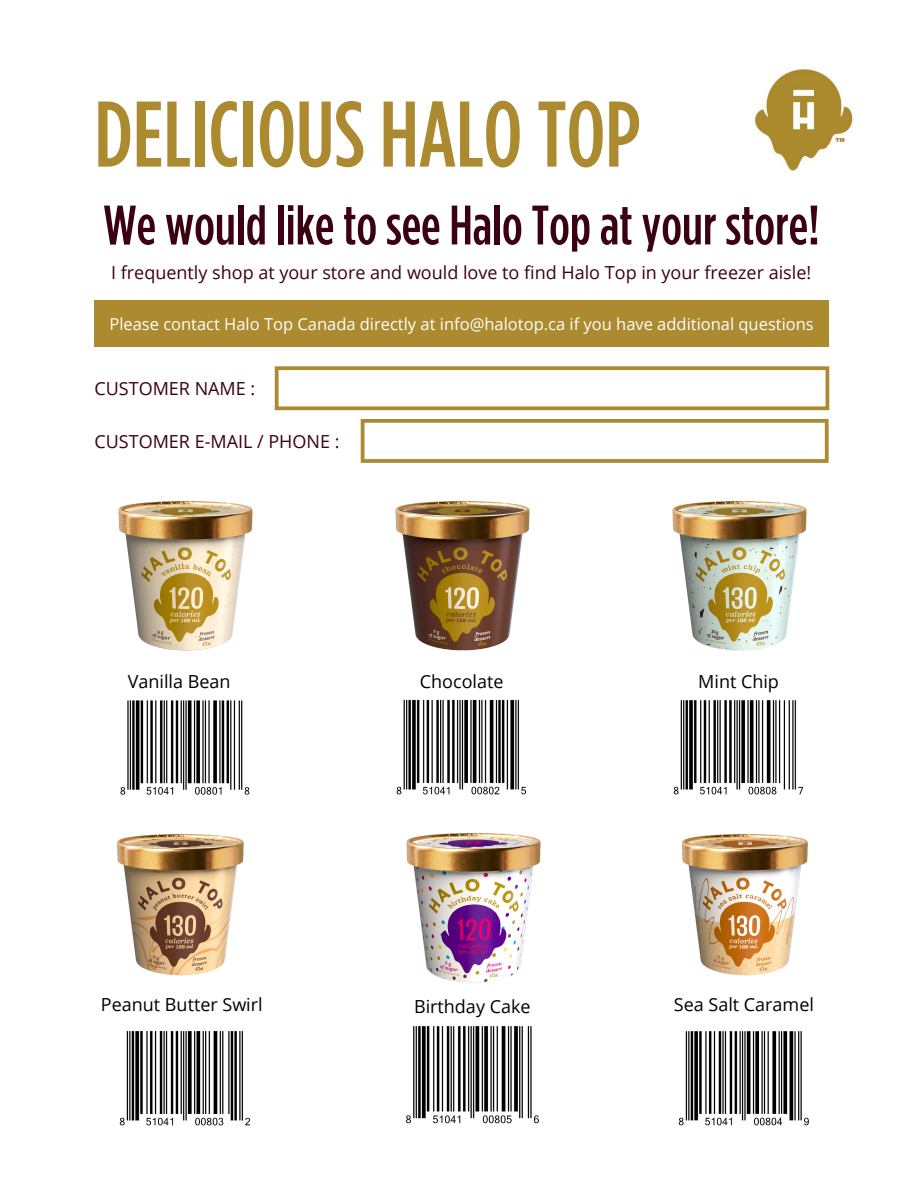
<style>
.page{position:relative;width:918px;height:1188px;background:#fff}
.page>*{position:absolute;margin:0;border:0;box-sizing:border-box;transform-origin:0 0}
.t1{font:500 93px "Gotham Condensed";color:#ac8a2f}
.t2{font:500 55.5px "Gotham Condensed";color:#3c0013}
.t3{font:18px "Open Sans";color:#3c0013}
.t4{font:18px "Open Sans";color:#000}
.t5{font:16.5px "Open Sans";color:#fff}
</style>
<div class="page">
<img style="left:754px;top:69px;width:99px;height:102px">
<div style="left:95px;top:300px;width:734px;height:47px;background:#ac8a2f"></div>
<svg style="left:275px;top:366px;width:554px;height:44px"></svg>
<svg style="left:361px;top:419px;width:468px;height:44px"></svg>
<img style="left:118px;top:500px;width:135px;height:151px">
<img style="left:395px;top:500px;width:135px;height:151px">
<img style="left:672px;top:500px;width:135px;height:151px">
<img style="left:117px;top:834px;width:127px;height:142px">
<img style="left:682px;top:834px;width:126px;height:142px">
<img style="left:120px;top:700px;width:130px;height:95px">
<img style="left:396px;top:699px;width:130px;height:96px">
<img style="left:673px;top:700px;width:130px;height:95px">
<img style="left:119px;top:1031px;width:131px;height:95px">
<img style="left:678px;top:1031px;width:131px;height:95px">
<img style="left:406px;top:832px;width:135px;height:151px">
<img style="left:406px;top:1026px;width:133px;height:98px">
<h1 class="t1" style="left:94px;top:92px;width:548px">DELICIOUS HALO TOP</h1>
<h2 class="t2" style="left:103px;top:200px;width:718px">We would like to see Halo Top at your store!</h2>
<p class="t3" style="left:111px;top:259px;width:702px">I frequently shop at your store and would love to find Halo Top in your freezer aisle!</p>
<p class="t5" style="left:109px;top:312px;width:706px">Please contact Halo Top Canada directly at info@halotop.ca if you have additional questions</p>
<p class="t3" style="left:94px;top:376px;width:162px">CUSTOMER NAME :</p>
<p class="t3" style="left:94px;top:429px;width:247px">CUSTOMER E-MAIL / PHONE :</p>
<p class="t4" style="left:128px;top:669px;width:104px">Vanilla Bean</p>
<p class="t4" style="left:420px;top:669px;width:85px">Chocolate</p>
<p class="t4" style="left:698px;top:669px;width:82px">Mint Chip</p>
<p class="t4" style="left:101px;top:992px;width:163px">Peanut Butter Swirl</p>
<p class="t4" style="left:414px;top:994px;width:118px">Birthday Cake</p>
<p class="t4" style="left:674px;top:992px;width:142px">Sea Salt Caramel</p>
</div>
